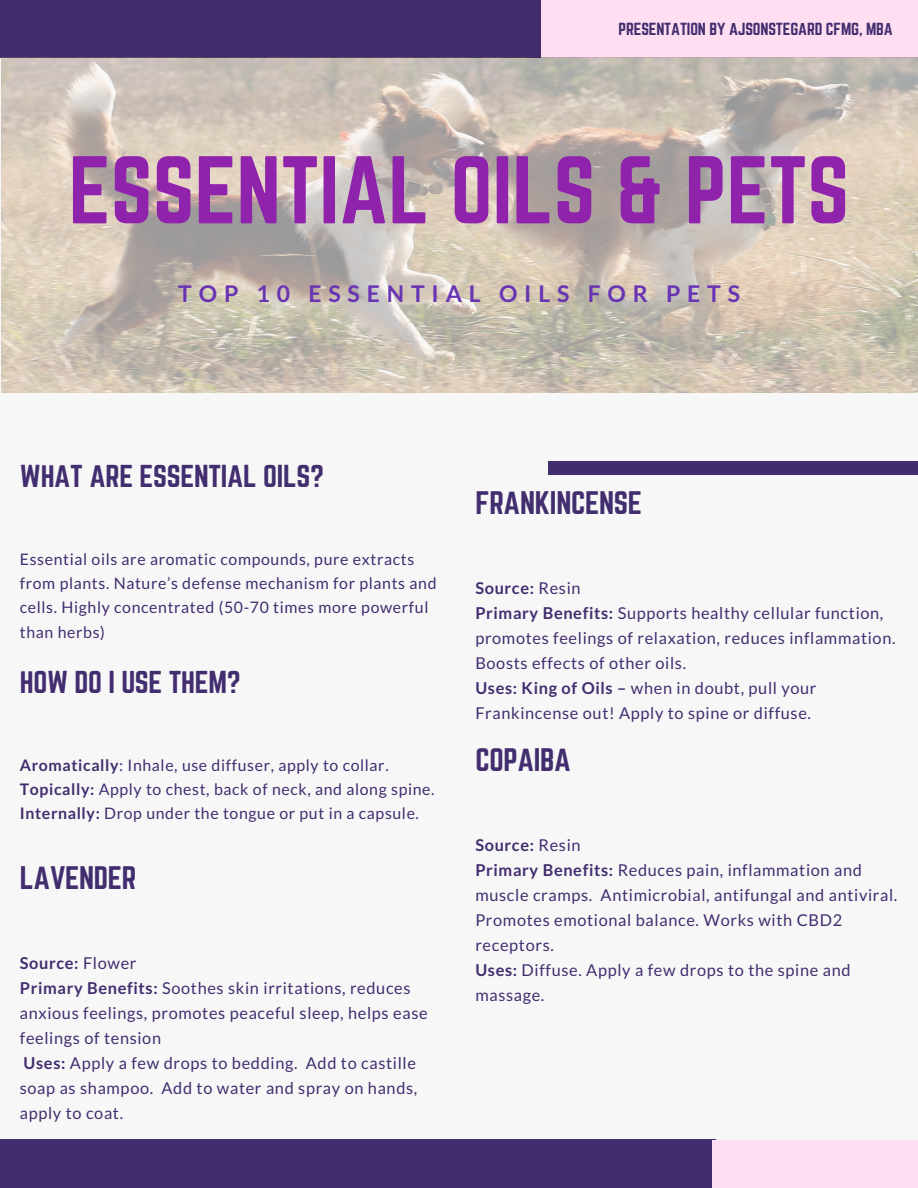
<style>
.page{position:relative;width:918px;height:1188px;background:#f7f7f7}
.page>*{position:absolute;margin:0;border:0;box-sizing:border-box;transform-origin:0 0}
.t1{font:84px "Norwester";color:#9023ac}
.t2{font:28.65px "Norwester";letter-spacing:-.01em;color:#422d6f}
.t3{font:27.75px "Norwester";letter-spacing:-.01em;color:#422d6f}
.t4{font:700 22.95px "Lato";letter-spacing:.3em;color:#6934b4}
.t5{font:16.35px/24.9px "Lato";letter-spacing:.04em;color:#422d6f}
.t6{font:15.9px/24.3px "Lato";letter-spacing:.04em;color:#422d6f}
.t7{font:15.3px "Norwester";letter-spacing:-.01em;color:#422d6f}
.s1{font-weight:700}
</style>
<div class="page">
<div style="left:0;top:0;width:637px;height:58px;background:#422d6f"></div>
<div style="left:542px;top:0;width:376px;height:58px;background:#ffdef2"></div>
<img style="left:1px;top:58px;width:916px;height:334px">
<div style="left:0;top:1140px;width:716px;height:48px;background:#422d6f"></div>
<div style="left:712px;top:1140px;width:206px;height:48px;background:#ffdef2"></div>
<div style="left:548px;top:461px;width:370px;height:14px;background:#422d6f"></div>
<p class="t7" style="left:619px;top:22px;width:276px">PRESENTATION BY AJSONSTEGARD CFMG, MBA</p>
<h1 class="t1" style="left:69px;top:150px;width:782px">ESSENTIAL OILS &amp; PETS</h1>
<h3 class="t4" style="left:178px;top:279px;width:563px">TOP 10 ESSENTIAL OILS FOR PETS</h3>
<h3 class="t3" style="left:20px;top:463px;width:306px">WHAT ARE ESSENTIAL OILS?</h3>
<p class="t6" style="left:20px;top:547px;width:418px">Essential oils are aromatic compounds, pure extracts from plants. Nature’s defense mechanism for plants and cells. Highly concentrated (50-70 times more powerful than herbs)</p>
<h3 class="t3" style="left:20px;top:669px;width:222px">HOW DO I USE THEM?</h3>
<p class="t6" style="left:20px;top:753px;width:416px"><span class="s1">Aromatically</span>: Inhale, use diffuser, apply to collar.<br><span class="s1">Topically:</span> Apply to chest, back of neck, and along spine.<br><span class="s1">Internally:</span> Drop under the tongue or put in a capsule.</p>
<h2 class="t2" style="left:20px;top:864px;width:118px">LAVENDER</h2>
<p class="t5" style="left:20px;top:950px;width:409px"><span class="s1">Source:</span> Flower<br><span class="s1">Primary Benefits:</span> Soothes skin irritations, reduces anxious feelings, promotes peaceful sleep, helps ease feelings of tension<br><span class="s1">Uses:</span> Apply a few drops to bedding. Add to castille soap as shampoo. Add to water and spray on hands, apply to coat.</p>
<h2 class="t2" style="left:475px;top:489px;width:168px">FRANKINCENSE</h2>
<p class="t5" style="left:475px;top:575px;width:422px"><span class="s1">Source:</span> Resin<br><span class="s1">Primary Benefits:</span> Supports healthy cellular function, promotes feelings of relaxation, reduces inflammation.<br>Boosts effects of other oils.<br><span class="s1">Uses: King of Oils –</span> when in doubt, pull your Frankincense out! Apply to spine or diffuse.</p>
<h2 class="t2" style="left:475px;top:746px;width:97px">COPAIBA</h2>
<p class="t5" style="left:475px;top:832px;width:424px"><span class="s1">Source:</span> Resin<br><span class="s1">Primary Benefits:</span> Reduces pain, inflammation and muscle cramps. Antimicrobial, antifungal and antiviral.<br>Promotes emotional balance. Works with CBD2 receptors.<br><span class="s1">Uses:</span> Diffuse. Apply a few drops to the spine and massage.</p>
</div>
